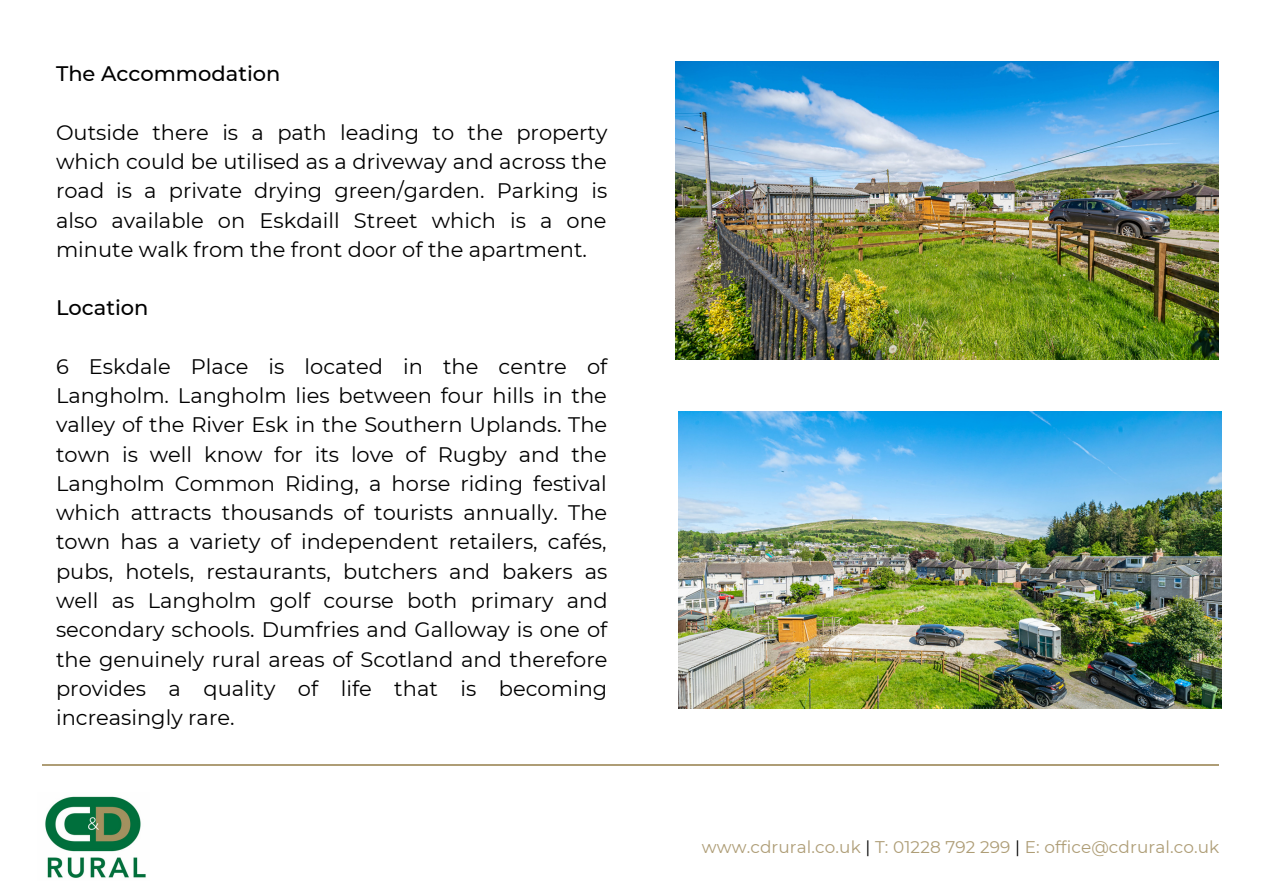
<style>
.page{position:relative;width:1263px;height:894px;background:#fff}
.page>*{position:absolute;margin:0;border:0;box-sizing:border-box;transform-origin:0 0}
.t1{font:21px/29.2px "Montserrat";color:#000;text-align:justify}
.t2{font:500 21px "Montserrat";color:#000}
.t3{font:16.8px "Montserrat";letter-spacing:.005em;color:#ae9d76}
.s1{color:#000}
</style>
<div class="page">
<hr style="left:42px;top:764px;width:1176px;height:1px;background:#ae9d76">
<img style="left:675px;top:62px;width:544px;height:297px">
<img style="left:679px;top:411px;width:543px;height:297px">
<img style="left:45px;top:796px;width:101px;height:82px">
<p class="t2" style="left:56px;top:61px;width:226px">The Accommodation</p>
<p class="t1" style="left:56px;top:117px;width:553px">Outside there is a path leading to the property which could be utilised as a driveway and across the road is a private drying green/garden. Parking is also available on Eskdaill Street which is a one minute walk from the front door of the apartment.</p>
<p class="t2" style="left:56px;top:295px;width:94px">Location</p>
<p class="t1" style="left:56px;top:351px;width:553px">6 Eskdale Place is located in the centre of Langholm. Langholm lies between four hills in the valley of the River Esk in the Southern Uplands. The town is well know for its love of Rugby and the Langholm Common Riding, a horse riding festival which attracts thousands of tourists annually. The town has a variety of independent retailers, cafés, pubs, hotels, restaurants, butchers and bakers as well as Langholm golf course both primary and secondary schools. Dumfries and Galloway is one of the genuinely rural areas of Scotland and therefore provides a quality of life that is becoming increasingly rare.</p>
<p class="t3" style="left:702px;top:836px;width:519px">www.cdrural.co.uk <span class="s1">|</span> T: 01228 792 299 <span class="s1">|</span> E: office@cdrural.co.uk</p>
</div>
